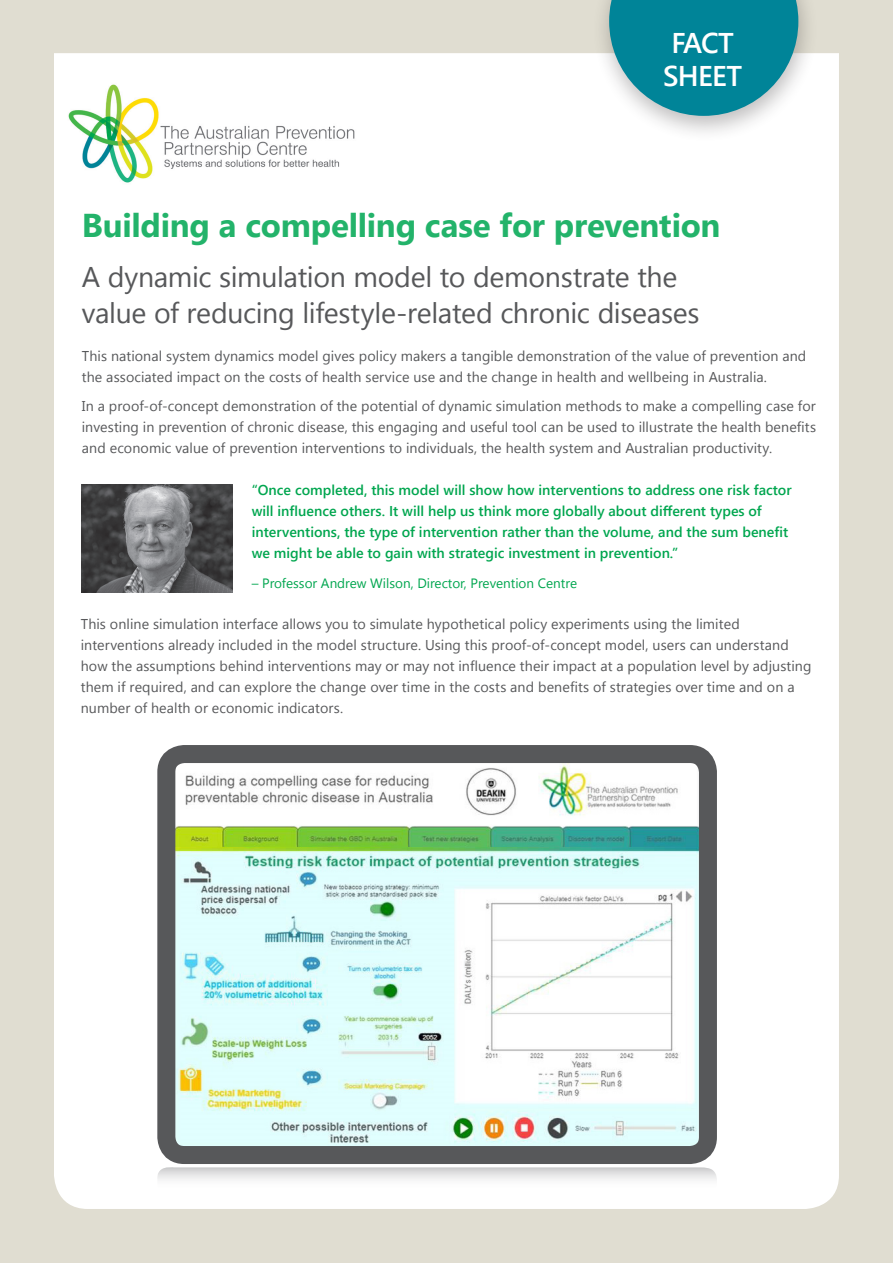
<style>
.page{position:relative;width:893px;height:1263px;background:#e0ddd1}
.page>*{position:absolute;margin:0;border:0;box-sizing:border-box;transform-origin:0 0}
.t1{font:700 33px "Segoe UI";letter-spacing:-.01em;color:#23b36a}
.t2{font:28.5px/36px "Segoe UI";letter-spacing:-.01em;color:#57585a}
.t3{font:600 28.5px "Segoe UI";letter-spacing:-.025em;color:#fff}
.t4{font:14.25px/21px "Segoe UI";letter-spacing:.005em;color:#57585a}
.t5{font:600 14.25px/21px "Segoe UI";color:#00a64f}
.t6{font:13.5px "Segoe UI";color:#00a64f}
</style>
<div class="page">
<div style="left:54px;top:53px;width:785px;height:1156px;background:#fff"></div>
<div style="left:592px;top:0;width:226px;height:143px;background:#231f20;opacity:.29"></div>
<svg style="left:609px;top:0;width:189px;height:116px;background:#2995a6"></svg>
<img style="left:60px;top:77px;width:304px;height:112px">
<img style="left:82px;top:485px;width:150px;height:107px">
<img style="left:176px;top:764px;width:522px;height:381px">
<svg style="left:157px;top:1166px;width:560px;height:37px;background:#f3f3f4"></svg>
<div style="left:157px;top:745px;width:560px;height:419px;border:18px solid #57585a;border-radius:18px"></div>
<p class="t3" style="left:671px;top:20px;width:64px">FACT</p>
<p class="t3" style="left:663px;top:53px;width:80px">SHEET</p>
<p class="t1" style="left:82px;top:201px;width:640px">Building a compelling case for prevention</p>
<p class="t2" style="left:82px;top:257px;width:619px">A dynamic simulation model to demonstrate the value of reducing lifestyle-related chronic diseases</p>
<p class="t4" style="left:82px;top:344px;width:726px">This national system dynamics model gives policy makers a tangible demonstration of the value of prevention and the associated impact on the costs of health service use and the change in health and wellbeing in Australia.</p>
<p class="t4" style="left:82px;top:395px;width:736px;text-align:justify">In a proof-of-concept demonstration of the potential of dynamic simulation methods to make a compelling case for investing in prevention of chronic disease, this engaging and useful tool can be used to illustrate the health benefits and economic value of prevention interventions to individuals, the health system and Australian productivity.</p>
<p class="t5" style="left:252px;top:479px;width:541px">“Once completed, this model will show how interventions to address one risk factor will influence others. It will help us think more globally about different types of interventions, the type of intervention rather than the volume, and the sum benefit we might be able to gain with strategic investment in prevention.”</p>
<p class="t6" style="left:252px;top:573px;width:327px">– Professor Andrew Wilson, Director, Prevention Centre</p>
<p class="t4" style="left:81px;top:613px;width:732px">This online simulation interface allows you to simulate hypothetical policy experiments using the limited interventions already included in the model structure. Using this proof-of-concept model, users can understand how the assumptions behind interventions may or may not influence their impact at a population level by adjusting them if required, and can explore the change over time in the costs and benefits of strategies over time and on a number of health or economic indicators.</p>
</div>
